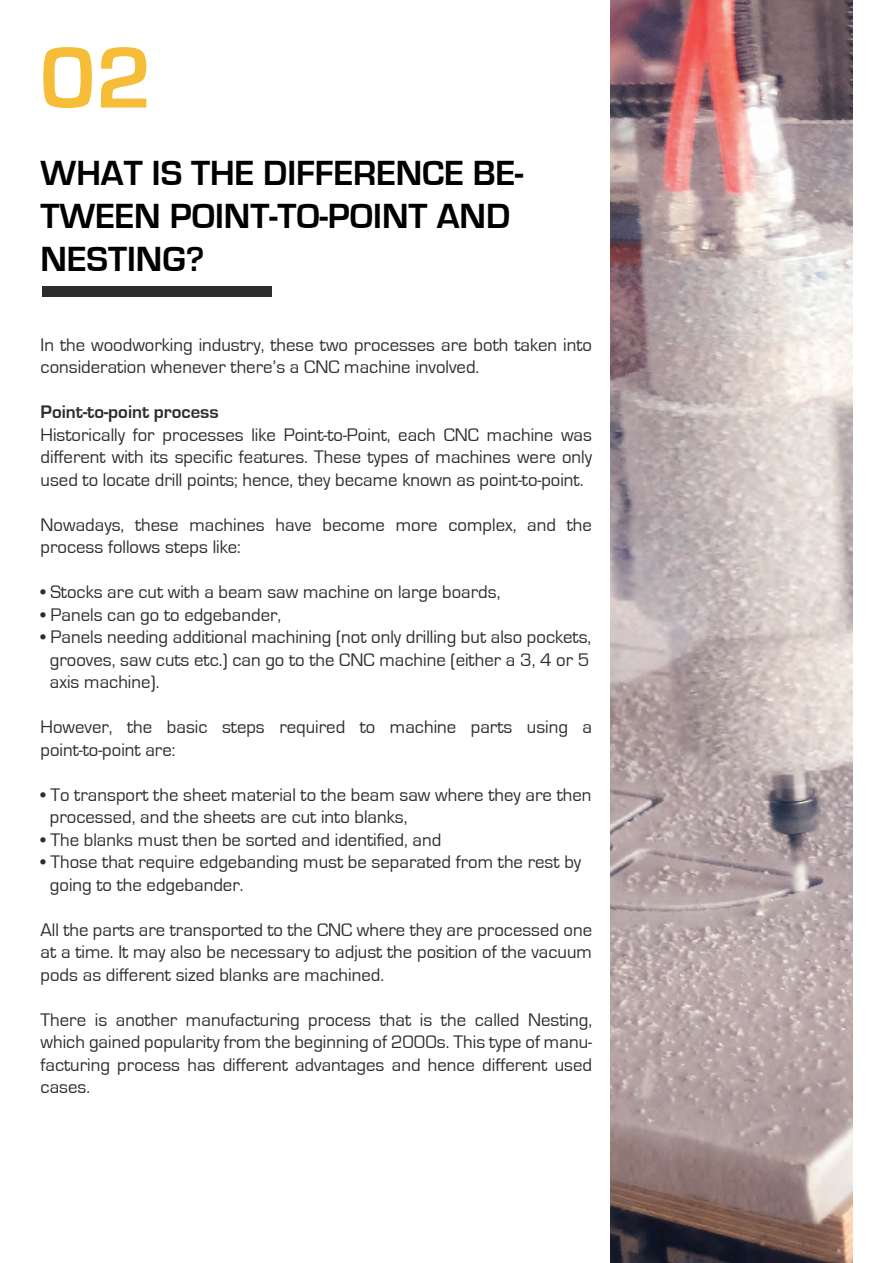
<style>
.page{position:relative;width:893px;height:1263px;background:#fff}
.page>*{position:absolute;margin:0;border:0;box-sizing:border-box;transform-origin:0 0}
.t1{font:700 90px "Eurostile";color:#f6bd39}
.t2{font:700 36px/43.2px "Eurostile";color:#000}
.t3{font:18.75px/22.5px "Eurostile";color:#2b2d2f}
.t4{font:700 18.75px "Eurostile";color:#2b2d2f}
</style>
<div class="page">
<div style="left:42px;top:287px;width:229px;height:10px;background:#2b2d2f"></div>
<img style="left:611px;top:0;width:241px;height:1263px">
<h1 class="t1" style="left:39px;top:29px;width:114px">02</h1>
<h2 class="t2" style="left:40px;top:152px;width:484px">WHAT IS THE DIFFERENCE BE-<br>TWEEN POINT-TO-POINT AND<br>NESTING?</h2>
<p class="t3" style="left:41px;top:334px;width:553px">In the woodworking industry, these two processes are both taken into consideration whenever there’s a CNC machine involved.</p>
<p class="t4" style="left:41px;top:402px;width:180px">Point-to-point process</p>
<p class="t3" style="left:41px;top:424px;width:553px;text-align:justify">Historically for processes like Point-to-Point, each CNC machine was different with its specific features. These types of machines were only used to locate drill points; hence, they became known as point-to-point.</p>
<p class="t3" style="left:41px;top:514px;width:553px">Nowadays, these machines have become more complex, and the process follows steps like:</p>
<p class="t3" style="left:41px;top:581px;width:461px">• Stocks are cut with a beam saw machine on large boards,</p>
<p class="t3" style="left:41px;top:604px;width:242px">• Panels can go to edgebander,</p>
<p class="t3" style="left:50px;top:626px;width:543px;text-align:justify;text-indent:-9px">• Panels needing additional machining (not only drilling but also pockets, grooves, saw cuts etc.) can go to the CNC machine (either a 3, 4 or 5 axis machine).</p>
<p class="t3" style="left:41px;top:716px;width:553px">However, the basic steps required to machine parts using a point-to-point are:</p>
<p class="t3" style="left:50px;top:784px;width:543px;text-indent:-9px">• To transport the sheet material to the beam saw where they are then processed, and the sheets are cut into blanks,</p>
<p class="t3" style="left:41px;top:829px;width:402px">• The blanks must then be sorted and identified, and</p>
<p class="t3" style="left:50px;top:851px;width:533px;text-indent:-9px">• Those that require edgebanding must be separated from the rest by going to the edgebander.</p>
<p class="t3" style="left:41px;top:919px;width:553px;text-align:justify">All the parts are transported to the CNC where they are processed one at a time. It may also be necessary to adjust the position of the vacuum pods as different sized blanks are machined.</p>
<p class="t3" style="left:41px;top:1009px;width:553px;text-align:justify">There is another manufacturing process that is the called Nesting, which gained popularity from the beginning of 2000s. This type of manu&shy;facturing process has different advantages and hence different used cases.</p>
</div>
